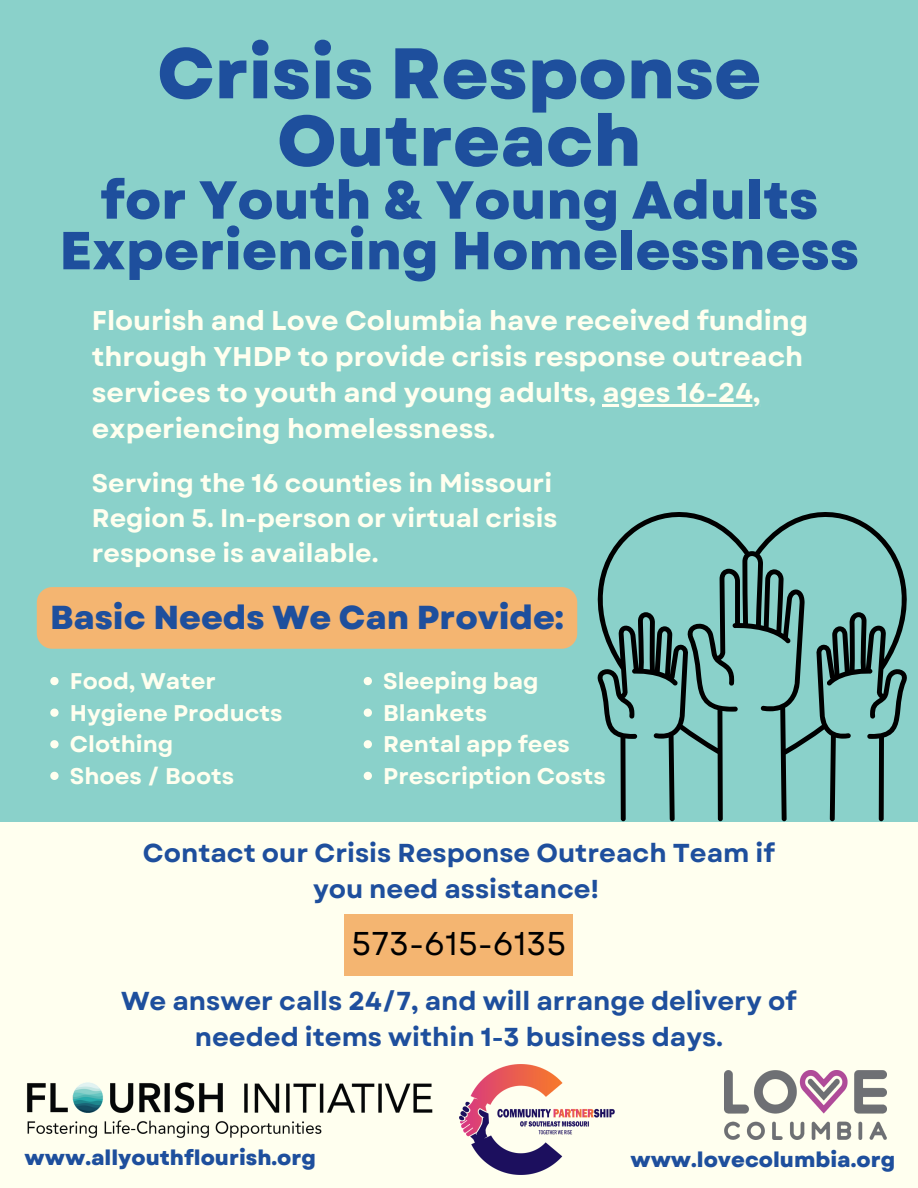
<style>
.page{position:relative;width:918px;height:1188px;background:#ffffef}
.page>*{position:absolute;margin:0;border:0;box-sizing:border-box;transform-origin:0 0}
.t1{font:800 71.4px/67.5px "Garet";color:#1e4f9d;text-align:center}
.t2{font:800 53.4px/50.7px "Garet";color:#1e4f9d;text-align:center}
.t3{font:800 33.15px "Garet";color:#1e4f9d}
.t4{font:32.85px "Garet";color:#000}
.t5{font:700 27px/36px "Garet";color:#ffffef}
.t6{font:700 25.95px/36px "Garet";color:#1e4f9d;text-align:center}
.t7{font:700 25.5px/34.8px "Garet";color:#ffffef}
.t8{font:700 22.65px "Garet";color:#ffffef}
.t9{font:800 21px "Garet";color:#1e4f9d}
</style>
<div class="page">
<div style="left:1px;top:0;width:917px;height:822px;background:#8ad1ca"></div>
<div style="left:345px;top:914px;width:228px;height:62px;background:#f4b571"></div>
<img style="left:27px;top:1082px;width:406px;height:56px">
<svg style="left:597px;top:512px;width:310px;height:309px"></svg>
<img style="left:725px;top:1071px;width:162px;height:68px">
<img style="left:459px;top:1064px;width:155px;height:110px">
<hr style="left:603px;top:404px;width:158px;height:3px;background:#ffffef">
<div style="left:37px;top:587px;width:540px;height:62px;background:#f4b571"></div>
<svg style="left:50px;top:677px;width:9px;height:8px"></svg>
<svg style="left:50px;top:709px;width:9px;height:8px"></svg>
<svg style="left:50px;top:740px;width:9px;height:8px"></svg>
<svg style="left:50px;top:772px;width:9px;height:8px"></svg>
<svg style="left:364px;top:677px;width:8px;height:8px"></svg>
<svg style="left:364px;top:709px;width:8px;height:8px"></svg>
<svg style="left:364px;top:740px;width:8px;height:8px"></svg>
<svg style="left:364px;top:772px;width:8px;height:8px"></svg>
<h4 class="t1" style="left:157px;top:40px;width:605px">Crisis Response<br>Outreach</h4>
<h4 class="t2" style="left:59px;top:175px;width:801px">for Youth &amp; Young Adults<br>Experiencing Homelessness</h4>
<p class="t5" style="left:92px;top:303px;width:718px">Flourish and Love Columbia have received funding through YHDP to provide crisis response outreach services to youth and young adults, ages 16-24,</p>
<p class="t5" style="left:92px;top:411px;width:405px">experiencing homelessness.</p>
<p class="t7" style="left:92px;top:466px;width:467px">Serving the 16 counties in Missouri<br>Region 5. In-person or virtual crisis response is available.</p>
<p class="t3" style="left:50px;top:593px;width:515px">Basic Needs We Can Provide:</p>
<p class="t8" style="left:70px;top:665px;width:147px">Food, Water</p>
<p class="t8" style="left:70px;top:696px;width:214px">Hygiene Products</p>
<p class="t8" style="left:70px;top:728px;width:105px">Clothing</p>
<p class="t8" style="left:70px;top:760px;width:166px">Shoes / Boots</p>
<h3 class="t8" style="left:383px;top:665px;width:157px">Sleeping bag</h3>
<h4 class="t8" style="left:383px;top:696px;width:105px">Blankets</h4>
<p class="t8" style="left:383px;top:728px;width:188px">Rental app fees</p>
<h5 class="t8" style="left:383px;top:760px;width:224px">Prescription Costs</h5>
<h2 class="t6" style="left:143px;top:835px;width:634px">Contact our Crisis Response Outreach Team if you need assistance!</h2>
<h1 class="t4" style="left:352px;top:919px;width:216px">573-615-6135</h1>
<p class="t6" style="left:121px;top:983px;width:677px">We answer calls 24/7, and will arrange delivery of needed items within 1-3 business days.</p>
<p class="t9" style="left:25px;top:1143px;width:293px">www.allyouthflourish.org</p>
<h5 class="t9" style="left:630px;top:1145px;width:266px">www.lovecolumbia.org</h5>
</div>
